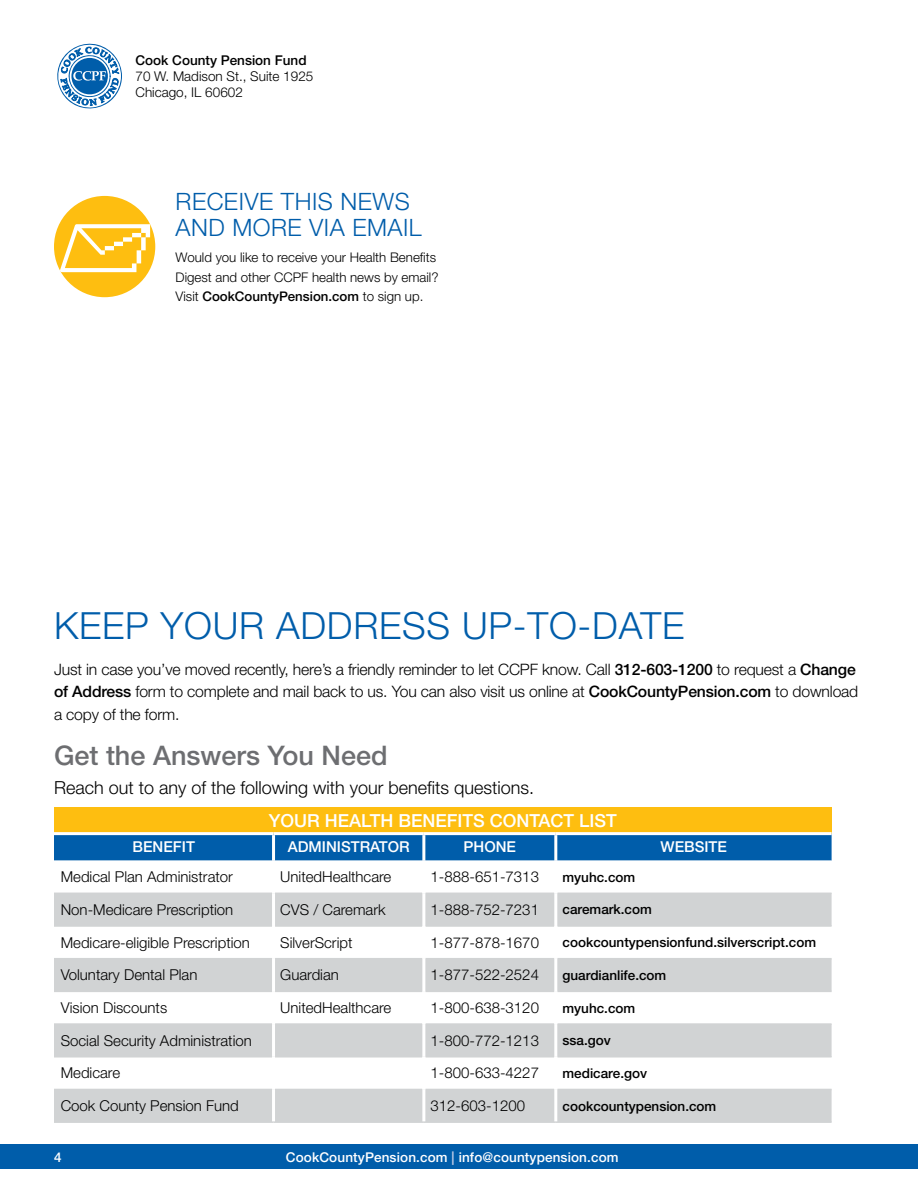
<style>
.page{position:relative;width:918px;height:1188px;background:#fff}
.page>*{position:absolute;margin:0;border:0;box-sizing:border-box;transform-origin:0 0}
.t1{font:300 37.5px "Helvetica Neue LT Std";letter-spacing:.02em;color:#005daa}
.t2{font:500 27px "Helvetica Neue LT Std";color:#6d6e71}
.t3{font:300 24px/25.2px "Helvetica Neue LT Std";letter-spacing:.02em;color:#005daa}
.t4{font:300 18px "Helvetica Neue LT Std";color:#000}
.t5{font:500 18px "Helvetica Neue LT Std";color:#fff}
.t6{font:300 15.75px/22.5px "Helvetica Neue LT Std";letter-spacing:-.01em;color:#000}
.t7{font:300 15px "Helvetica Neue LT Std";color:#000}
.t8{font:500 15px "Helvetica Neue LT Std";color:#fff}
.t9{font:500 13.5px "Helvetica Neue LT Std";color:#000}
.t10{font:500 13.5px "Helvetica Neue LT Std";letter-spacing:.01em;color:#fff}
.t11{font:300 13.5px/16.2px "Helvetica Neue LT Std";color:#000}
.t12{font:300 13.35px/20px "Helvetica Neue LT Std";color:#000}
.s1{font-weight:500}
.s2{color:#c6cfe9}
</style>
<div class="page">
<div style="left:54px;top:807px;width:778px;height:27px;background:#febe10"></div>
<svg style="left:54px;top:835px;width:778px;height:26px;background:#0761ac"></svg>
<svg style="left:54px;top:892px;width:778px;height:1px"></svg>
<svg style="left:54px;top:894px;width:778px;height:227px;fill:#d1d3d4"></svg>
<hr style="left:54px;top:893px;width:218px;height:1px;background:#d1d3d4">
<hr style="left:275px;top:893px;width:147px;height:1px;background:#d1d3d4">
<hr style="left:425px;top:893px;width:129px;height:1px;background:#d1d3d4">
<hr style="left:557px;top:893px;width:275px;height:1px;background:#d1d3d4">
<hr style="left:54px;top:925px;width:218px;height:2px;background:#d1d3d4">
<hr style="left:275px;top:925px;width:147px;height:2px;background:#d1d3d4">
<hr style="left:425px;top:925px;width:129px;height:2px;background:#d1d3d4">
<hr style="left:557px;top:925px;width:275px;height:2px;background:#d1d3d4">
<hr style="left:54px;top:958px;width:218px;height:1px;background:#d1d3d4">
<hr style="left:275px;top:958px;width:147px;height:1px;background:#d1d3d4">
<hr style="left:425px;top:958px;width:129px;height:1px;background:#d1d3d4">
<hr style="left:557px;top:958px;width:275px;height:1px;background:#d1d3d4">
<hr style="left:54px;top:991px;width:218px;height:1px;background:#d1d3d4">
<hr style="left:275px;top:991px;width:147px;height:1px;background:#d1d3d4">
<hr style="left:425px;top:991px;width:129px;height:1px;background:#d1d3d4">
<hr style="left:557px;top:991px;width:275px;height:1px;background:#d1d3d4">
<hr style="left:54px;top:1023px;width:218px;height:2px;background:#d1d3d4">
<hr style="left:275px;top:1023px;width:147px;height:2px;background:#d1d3d4">
<hr style="left:425px;top:1023px;width:129px;height:2px;background:#d1d3d4">
<hr style="left:557px;top:1023px;width:275px;height:2px;background:#d1d3d4">
<hr style="left:54px;top:1056px;width:218px;height:2px;background:#d1d3d4">
<hr style="left:275px;top:1056px;width:147px;height:2px;background:#d1d3d4">
<hr style="left:425px;top:1056px;width:129px;height:2px;background:#d1d3d4">
<hr style="left:557px;top:1056px;width:275px;height:2px;background:#d1d3d4">
<hr style="left:54px;top:1089px;width:218px;height:1px;background:#d1d3d4">
<hr style="left:275px;top:1089px;width:147px;height:1px;background:#d1d3d4">
<hr style="left:425px;top:1089px;width:129px;height:1px;background:#d1d3d4">
<hr style="left:557px;top:1089px;width:275px;height:1px;background:#d1d3d4">
<hr style="left:54px;top:1121px;width:220px;height:2px;background:#d1d3d4">
<hr style="left:274px;top:1121px;width:150px;height:2px;background:#d1d3d4">
<hr style="left:424px;top:1121px;width:132px;height:2px;background:#d1d3d4">
<hr style="left:556px;top:1121px;width:276px;height:2px;background:#d1d3d4">
<hr style="left:54px;top:832px;width:220px;height:3px;background:#fff">
<hr style="left:274px;top:832px;width:150px;height:3px;background:#fff">
<hr style="left:424px;top:832px;width:132px;height:3px;background:#fff">
<hr style="left:556px;top:832px;width:276px;height:3px;background:#fff">
<hr style="left:272px;top:835px;width:3px;height:26px;background:#fff">
<hr style="left:422px;top:835px;width:3px;height:26px;background:#fff">
<hr style="left:554px;top:835px;width:3px;height:26px;background:#fff">
<hr style="left:272px;top:861px;width:3px;height:32px;background:#fff">
<hr style="left:422px;top:861px;width:3px;height:32px;background:#fff">
<hr style="left:554px;top:861px;width:3px;height:32px;background:#fff">
<hr style="left:272px;top:893px;width:3px;height:33px;background:#fff">
<hr style="left:422px;top:893px;width:3px;height:33px;background:#fff">
<hr style="left:554px;top:893px;width:3px;height:33px;background:#fff">
<hr style="left:272px;top:926px;width:3px;height:33px;background:#fff">
<hr style="left:422px;top:926px;width:3px;height:33px;background:#fff">
<hr style="left:554px;top:926px;width:3px;height:33px;background:#fff">
<hr style="left:272px;top:959px;width:3px;height:32px;background:#fff">
<hr style="left:422px;top:959px;width:3px;height:32px;background:#fff">
<hr style="left:554px;top:959px;width:3px;height:32px;background:#fff">
<hr style="left:272px;top:991px;width:3px;height:33px;background:#fff">
<hr style="left:422px;top:991px;width:3px;height:33px;background:#fff">
<hr style="left:554px;top:991px;width:3px;height:33px;background:#fff">
<hr style="left:272px;top:1024px;width:3px;height:33px;background:#fff">
<hr style="left:422px;top:1024px;width:3px;height:33px;background:#fff">
<hr style="left:554px;top:1024px;width:3px;height:33px;background:#fff">
<hr style="left:272px;top:1057px;width:3px;height:32px;background:#fff">
<hr style="left:422px;top:1057px;width:3px;height:32px;background:#fff">
<hr style="left:554px;top:1057px;width:3px;height:32px;background:#fff">
<hr style="left:272px;top:1089px;width:3px;height:32px;background:#fff">
<hr style="left:422px;top:1089px;width:3px;height:32px;background:#fff">
<hr style="left:554px;top:1089px;width:3px;height:32px;background:#fff">
<div style="left:0;top:1145px;width:918px;height:24px;background:#005daa"></div>
<svg style="left:57px;top:43px;width:65px;height:66px"></svg>
<div style="left:54px;top:196px;width:101px;height:101px;background:#febe10;border-radius:50%"></div>
<svg style="left:60px;top:224px;width:90px;height:48px"></svg>
<p class="t9" style="left:136px;top:52px;width:173px">Cook County Pension Fund</p>
<p class="t11" style="left:136px;top:68px;width:179px">70 W. Madison St., Suite 1925<br>Chicago, IL 60602</p>
<h3 class="t3" style="left:176px;top:189px;width:248px">RECEIVE THIS NEWS<br>AND MORE VIA EMAIL</h3>
<p class="t12" style="left:176px;top:247px;width:265px">Would you like to receive your Health Benefits<br>Digest and other CCPF health news by email?<br>Visit <span class="s1">CookCountyPension.com</span> to sign up.</p>
<h1 class="t1" style="left:54px;top:602px;width:632px">KEEP YOUR ADDRESS UP-TO-DATE</h1>
<p class="t6" style="left:54px;top:657px;width:806px">Just in case you’ve moved recently, here’s a friendly reminder to let CCPF know. Call <span class="s1">312-603-1200</span> to request a <span class="s1">Change of Address</span> form to complete and mail back to us. You can also visit us online at <span class="s1">CookCountyPension.com</span> to download a copy of the form.</p>
<h2 class="t2" style="left:54px;top:739px;width:335px">Get the Answers You Need</h2>
<p class="t4" style="left:54px;top:777px;width:482px">Reach out to any of the following with your benefits questions.</p>
<p class="t5" style="left:269px;top:809px;width:350px">YOUR HEALTH BENEFITS CONTACT LIST</p>
<p class="t8" style="left:133px;top:838px;width:64px">BENEFIT</p>
<p class="t8" style="left:288px;top:838px;width:123px">ADMINISTRATOR</p>
<p class="t8" style="left:464px;top:838px;width:54px">PHONE</p>
<p class="t8" style="left:661px;top:838px;width:68px">WEBSITE</p>
<p class="t7" style="left:61px;top:868px;width:174px">Medical Plan Administrator</p>
<p class="t7" style="left:280px;top:868px;width:113px">UnitedHealthcare</p>
<p class="t7" style="left:431px;top:868px;width:110px">1-888-651-7313</p>
<p class="t9" style="left:563px;top:869px;width:74px">myuhc.com</p>
<p class="t7" style="left:61px;top:900px;width:174px">Non-Medicare Prescription</p>
<p class="t7" style="left:280px;top:900px;width:107px">CVS / Caremark</p>
<p class="t7" style="left:431px;top:900px;width:110px">1-888-752-7231</p>
<p class="t9" style="left:563px;top:902px;width:91px">caremark.com</p>
<p class="t7" style="left:61px;top:933px;width:191px">Medicare-eligible Prescription</p>
<p class="t7" style="left:280px;top:933px;width:74px">SilverScript</p>
<p class="t7" style="left:431px;top:933px;width:110px">1-877-878-1670</p>
<p class="t9" style="left:563px;top:934px;width:255px">cookcountypensionfund.silverscript.com</p>
<p class="t7" style="left:61px;top:966px;width:138px">Voluntary Dental Plan</p>
<p class="t7" style="left:280px;top:966px;width:60px">Guardian</p>
<p class="t7" style="left:431px;top:966px;width:110px">1-877-522-2524</p>
<p class="t9" style="left:563px;top:967px;width:105px">guardianlife.com</p>
<p class="t7" style="left:61px;top:999px;width:108px">Vision Discounts</p>
<p class="t7" style="left:280px;top:999px;width:113px">UnitedHealthcare</p>
<p class="t7" style="left:431px;top:999px;width:110px">1-800-638-3120</p>
<p class="t9" style="left:563px;top:1000px;width:74px">myuhc.com</p>
<p class="t7" style="left:61px;top:1031px;width:193px">Social Security Administration</p>
<p class="t7" style="left:431px;top:1031px;width:110px">1-800-772-1213</p>
<p class="t9" style="left:563px;top:1032px;width:50px">ssa.gov</p>
<p class="t7" style="left:61px;top:1064px;width:61px">Medicare</p>
<p class="t7" style="left:431px;top:1064px;width:110px">1-800-633-4227</p>
<p class="t9" style="left:563px;top:1065px;width:86px">medicare.gov</p>
<p class="t7" style="left:61px;top:1097px;width:180px">Cook County Pension Fund</p>
<p class="t7" style="left:431px;top:1097px;width:96px">312-603-1200</p>
<p class="t9" style="left:563px;top:1098px;width:155px">cookcountypension.com</p>
<p class="t10" style="left:54px;top:1149px;width:9px">4</p>
<p class="t10" style="left:286px;top:1149px;width:334px">CookCountyPension.com <span class="s2">|</span> info@countypension.com</p>
</div>
